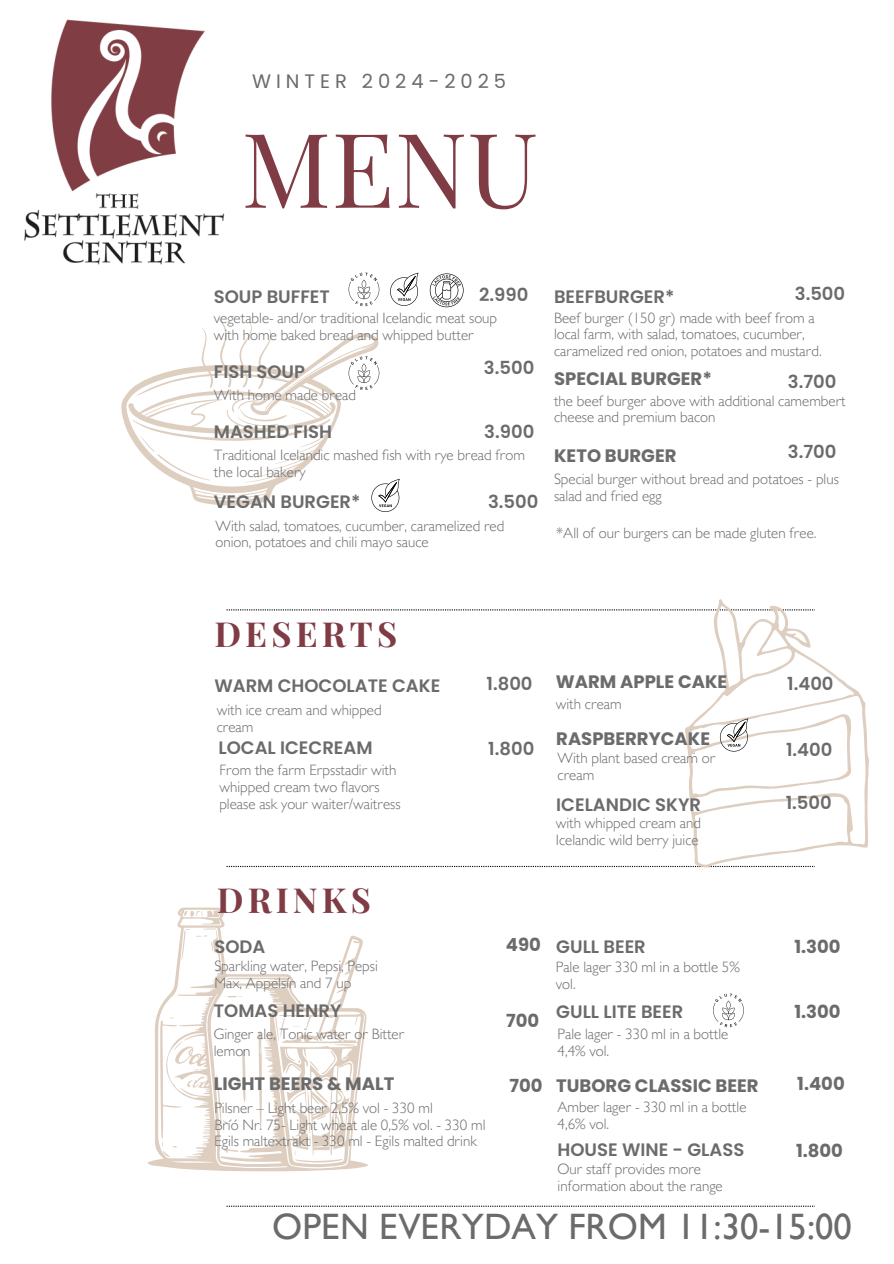
<style>
.page{position:relative;width:894px;height:1264px;background:#fff}
.page>*{position:absolute;margin:0;border:0;box-sizing:border-box;transform-origin:0 0}
.t1{font:103.5px "Playfair Display";color:#803c44}
.t2{font:500 36.75px "Gill Sans MT Std";color:#6b6b6b}
.t3{font:700 34.5px "Playfair Display";letter-spacing:.12em;color:#803c44}
.t4{font:19.5px "Poppins";letter-spacing:.255em;color:#6b6b6b}
.t5{font:600 18px "Poppins";color:#6b6b6b}
.t6{font:700 18px "Poppins";color:#6b6b6b}
.t7{font:300 15px/16.8px "Gill Sans MT Std";color:#6b6b6b}
</style>
<div class="page">
<svg style="left:226px;top:609px;width:458px;height:1px"></svg>
<svg style="left:226px;top:865px;width:458px;height:2px"></svg>
<svg style="left:226px;top:1205px;width:588px;height:1px"></svg>
<svg style="left:684px;top:599px;width:185px;height:269px"></svg>
<svg style="left:147px;top:907px;width:221px;height:264px"></svg>
<svg style="left:258px;top:1031px;width:4px;height:97px"></svg>
<svg style="left:224px;top:1148px;width:14px;height:4px"></svg>
<svg style="left:216px;top:1074px;width:12px;height:56px"></svg>
<svg style="left:242px;top:1049px;width:5px;height:52px"></svg>
<svg style="left:227px;top:995px;width:15px;height:2px"></svg>
<svg style="left:203px;top:928px;width:13px;height:1px"></svg>
<svg style="left:181px;top:928px;width:9px;height:31px"></svg>
<svg style="left:196px;top:935px;width:17px;height:15px"></svg>
<svg style="left:160px;top:1017px;width:38px;height:140px"></svg>
<svg style="left:226px;top:977px;width:63px;height:4px"></svg>
<svg style="left:184px;top:910px;width:18px;height:6px"></svg>
<svg style="left:275px;top:1016px;width:81px;height:146px"></svg>
<svg style="left:348px;top:272px;width:31px;height:34px"></svg>
<svg style="left:390px;top:273px;width:28px;height:33px"></svg>
<svg style="left:429px;top:273px;width:34px;height:34px"></svg>
<svg style="left:719px;top:718px;width:29px;height:33px"></svg>
<img style="left:24px;top:19px;width:201px;height:246px">
<svg style="left:713px;top:993px;width:30px;height:34px"></svg>
<svg style="left:121px;top:318px;width:278px;height:194px"></svg>
<p class="t4" style="left:252px;top:68px;width:255px">WINTER 2024-2025</p>
<h3 class="t1" style="left:241px;top:96px;width:298px">MENU</h3>
<p class="t5" style="left:214px;top:284px;width:118px">SOUP BUFFET</p>
<h1 class="t5" style="left:479px;top:282px;width:51px">2.990</h1>
<p class="t7" style="left:214px;top:312px;width:285px">vegetable- and/or traditional Icelandic meat soup with home baked bread and whipped butter</p>
<h3 class="t5" style="left:214px;top:359px;width:93px">FISH SOUP</h3>
<h3 class="t7" style="left:214px;top:389px;width:144px">With home made bread</h3>
<h4 class="t5" style="left:214px;top:418px;width:120px">MASHED FISH</h4>
<p class="t5" style="left:484px;top:355px;width:52px">3.500</p>
<p class="t5" style="left:484px;top:418px;width:51px">3.900</p>
<h3 class="t7" style="left:214px;top:449px;width:312px">Traditional Icelandic mashed fish with rye bread from the local bakery</h3>
<h3 class="t5" style="left:488px;top:488px;width:52px">3.500</h3>
<p class="t5" style="left:214px;top:488px;width:148px">VEGAN BURGER*</p>
<p class="t7" style="left:215px;top:519px;width:290px">With salad, tomatoes, cucumber, caramelized red onion, potatoes and chili mayo sauce</p>
<h3 class="t5" style="left:554px;top:284px;width:122px">BEEFBURGER*</h3>
<h3 class="t5" style="left:794px;top:281px;width:52px">3.500</h3>
<h3 class="t7" style="left:554px;top:311px;width:269px">Beef burger (150 gr) made with beef from a local farm, with salad, tomatoes, cucumber, caramelized red onion, potatoes and mustard.</h3>
<h3 class="t6" style="left:554px;top:366px;width:159px">SPECIAL BURGER*</h3>
<p class="t7" style="left:554px;top:394px;width:293px">the beef burger above with additional camembert cheese and premium bacon</p>
<h3 class="t5" style="left:787px;top:369px;width:50px">3.700</h3>
<p class="t6" style="left:554px;top:443px;width:124px">KETO BURGER</p>
<h3 class="t5" style="left:787px;top:439px;width:50px">3.700</h3>
<p class="t7" style="left:554px;top:472px;width:286px">Special burger without bread and potatoes - plus salad and fried egg</p>
<h3 class="t7" style="left:556px;top:527px;width:262px">*All of our burgers can be made gluten free.</h3>
<h3 class="t3" style="left:214px;top:609px;width:184px">DESERTS</h3>
<p class="t5" style="left:214px;top:673px;width:227px">WARM CHOCOLATE CAKE</p>
<p class="t7" style="left:217px;top:704px;width:166px">with ice cream and whipped cream</p>
<p class="t5" style="left:218px;top:735px;width:156px">LOCAL ICECREAM</p>
<p class="t7" style="left:219px;top:764px;width:183px">From the farm Erpsstadir with whipped cream two flavors please ask your waiter/waitress</p>
<h3 class="t5" style="left:486px;top:670px;width:48px">1.800</h3>
<p class="t5" style="left:488px;top:735px;width:48px">1.800</p>
<h3 class="t6" style="left:555px;top:669px;width:173px">WARM APPLE CAKE</h3>
<p class="t7" style="left:555px;top:697px;width:67px">with cream</p>
<p class="t6" style="left:556px;top:726px;width:155px">RASPBERRYCAKE</p>
<h3 class="t7" style="left:557px;top:751px;width:159px">With plant based cream or cream</h3>
<h3 class="t5" style="left:556px;top:791px;width:146px">ICELANDIC SKYR</h3>
<p class="t7" style="left:555px;top:816px;width:147px">with whipped cream and<br>Icelandic wild berry juice</p>
<p class="t5" style="left:787px;top:671px;width:48px">1.400</p>
<p class="t5" style="left:785px;top:737px;width:48px">1.400</p>
<h3 class="t5" style="left:785px;top:789px;width:48px">1.500</h3>
<h3 class="t3" style="left:217px;top:875px;width:156px">DRINKS</h3>
<p class="t5" style="left:214px;top:933px;width:52px">SODA</p>
<h3 class="t7" style="left:214px;top:960px;width:165px">Sparkling water, Pepsi, Pepsi<br>Max, Appelsín and 7 up</h3>
<p class="t5" style="left:214px;top:997px;width:129px">TOMAS HENRY</p>
<h2 class="t7" style="left:214px;top:1027px;width:192px">Ginger ale, Tonic water or Bitter lemon</h2>
<h3 class="t6" style="left:214px;top:1070px;width:182px">LIGHT BEERS &amp; MALT</h3>
<h3 class="t7" style="left:214px;top:1101px;width:220px">Pilsner – Light beer 2,5% vol - 330 ml</h3>
<h3 class="t7" style="left:214px;top:1118px;width:272px">Bríó Nr. 75- Light wheat ale 0,5% vol. - 330 ml</h3>
<p class="t7" style="left:214px;top:1135px;width:264px">Egils maltextrakt - 330 ml - Egils malted drink</p>
<p class="t6" style="left:506px;top:931px;width:36px">490</p>
<h3 class="t6" style="left:506px;top:1007px;width:35px">700</h3>
<p class="t6" style="left:509px;top:1072px;width:35px">700</p>
<h3 class="t5" style="left:556px;top:933px;width:91px">GULL BEER</h3>
<h3 class="t7" style="left:555px;top:961px;width:185px">Pale lager 330 ml in a bottle 5% vol.</h3>
<h3 class="t5" style="left:556px;top:999px;width:128px">GULL LITE BEER</h3>
<h3 class="t7" style="left:557px;top:1027px;width:172px">Pale lager - 330 ml in a bottle<br>4,4% vol.</h3>
<p class="t6" style="left:794px;top:933px;width:48px">1.300</p>
<h2 class="t6" style="left:794px;top:999px;width:48px">1.300</h2>
<p class="t6" style="left:556px;top:1072px;width:204px">TUBORG CLASSIC BEER</p>
<p class="t6" style="left:797px;top:1070px;width:49px">1.400</p>
<h3 class="t7" style="left:557px;top:1101px;width:190px">Amber lager - 330 ml in a bottle<br>4,6% vol.</h3>
<h3 class="t5" style="left:557px;top:1136px;width:188px">HOUSE WINE - GLASS</h3>
<h3 class="t7" style="left:557px;top:1162px;width:167px">Our staff provides more information about the range</h3>
<p class="t6" style="left:795px;top:1137px;width:48px">1.800</p>
<h3 class="t2" style="left:272px;top:1213px;width:581px">OPEN EVERYDAY FROM 11:30-15:00</h3>
</div>
